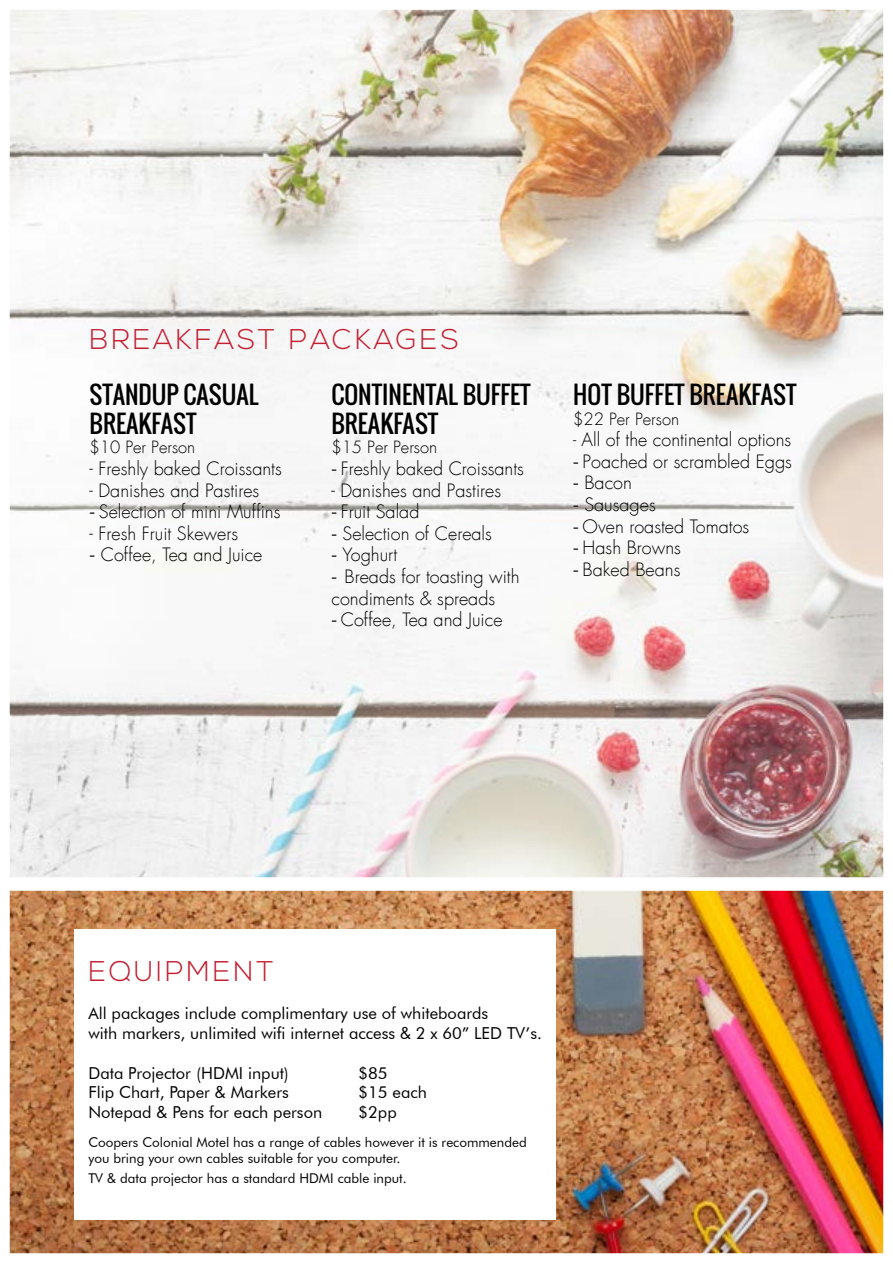
<style>
.page{position:relative;width:893px;height:1263px;background:#fff}
.page>*{position:absolute;margin:0;border:0;box-sizing:border-box;transform-origin:0 0}
.t1{font:300 28.5px "Nexa";letter-spacing:.1em;color:#c32032}
.t2{font:24px/28.8px "Oswald";color:#000}
.t3{font:300 18px/21.6px "Futura LT";color:#000}
.t4{font:16.5px/19.8px "Futura BT";color:#000}
.t5{font:300 16.5px "Futura LT";color:#000}
.t6{font:13.5px/16.2px "Futura BT";color:#000}
.s1{font-family:"Myriad Pro";font-weight:400}
.s2{font-size:16.5px}
</style>
<div class="page">
<img style="left:9px;top:9px;width:875px;height:1245px">
<div style="left:7px;top:877px;width:886px;height:14px;background:#fff"></div>
<h1 class="t1" style="left:90px;top:323px;width:371px">BREAKFAST PACKAGES</h1>
<h2 class="t2" style="left:90px;top:380px;width:170px">STANDUP CASUAL<br>BREAKFAST</h2>
<p class="t5" style="left:90px;top:437px;width:107px">$10 Per Person</p>
<p class="t3" style="left:90px;top:458px;width:194px">- Freshly baked Croissants</p>
<p class="t3" style="left:90px;top:480px;width:171px">- Danishes and Pastires</p>
<p class="t3" style="left:90px;top:501px;width:192px"><span class="s1">-</span> Selection of mini Muffins</p>
<p class="t3" style="left:90px;top:523px;width:150px">- Fresh Fruit Skewers</p>
<p class="t3" style="left:90px;top:545px;width:174px"><span class="s1">-</span> Coffee, Tea and Juice</p>
<h2 class="t2" style="left:331px;top:380px;width:201px">CONTINENTAL BUFFET<br>BREAKFAST</h2>
<p class="t5" style="left:331px;top:437px;width:107px">$15 Per Person</p>
<p class="t3" style="left:331px;top:458px;width:194px"><span class="s1">-</span> Freshly baked Croissants</p>
<p class="t3" style="left:331px;top:480px;width:171px">- Danishes and Pastires</p>
<p class="t3" style="left:331px;top:501px;width:90px"><span class="s1">-</span> Fruit Salad</p>
<p class="t3" style="left:331px;top:523px;width:162px"><span class="s1">-</span> Selection of Cereals</p>
<p class="t3" style="left:331px;top:545px;width:67px"><span class="s1">-</span> Yoghurt</p>
<p class="t3" style="left:331px;top:566px;width:190px"><span class="s1">-</span> Breads for toasting with condiments &amp; spreads</p>
<p class="t3" style="left:331px;top:609px;width:173px"><span class="s1">-</span> Coffee, Tea and Juice</p>
<h2 class="t2" style="left:573px;top:380px;width:225px">HOT BUFFET BREAKFAST</h2>
<p class="t5" style="left:573px;top:409px;width:107px">$22 Per Person</p>
<p class="t3" style="left:573px;top:429px;width:219px"><span class="s2">-</span> All of the continental options</p>
<p class="t3" style="left:573px;top:451px;width:220px"><span class="s1">-</span> Poached or scrambled Eggs</p>
<p class="t3" style="left:573px;top:473px;width:60px"><span class="s1">-</span> Bacon</p>
<p class="t3" style="left:573px;top:494px;width:84px"><span class="s1">-</span> Sausages</p>
<p class="t3" style="left:573px;top:516px;width:178px"><span class="s1">-</span> Oven roasted Tomatos</p>
<p class="t3" style="left:573px;top:537px;width:109px"><span class="s1">-</span> Hash Browns</p>
<p class="t3" style="left:573px;top:559px;width:109px"><span class="s1">-</span> Baked Beans</p>
<h1 class="t1" style="left:88px;top:955px;width:187px">EQUIPMENT</h1>
<p class="t4" style="left:88px;top:1003px;width:455px">All packages include complimentary use of whiteboards<br>with markers, unlimited wifi internet access &amp; 2 x 60” LED TV’s.</p>
<p class="t4" style="left:88px;top:1063px;width:202px">Data Projector (HDMI input)</p>
<p class="t4" style="left:358px;top:1063px;width:31px">$85</p>
<p class="t4" style="left:88px;top:1082px;width:202px">Flip Chart, Paper &amp; Markers</p>
<p class="t4" style="left:358px;top:1082px;width:70px">$15 each</p>
<p class="t4" style="left:88px;top:1102px;width:235px">Notepad &amp; Pens for each person</p>
<p class="t4" style="left:358px;top:1102px;width:40px">$2pp</p>
<p class="t6" style="left:88px;top:1134px;width:440px">Coopers Colonial Motel has a range of cables however it is recommended you bring your own cables suitable for you computer.</p>
<p class="t6" style="left:88px;top:1170px;width:320px">TV &amp; data projector has a standard HDMI cable input.</p>
</div>
